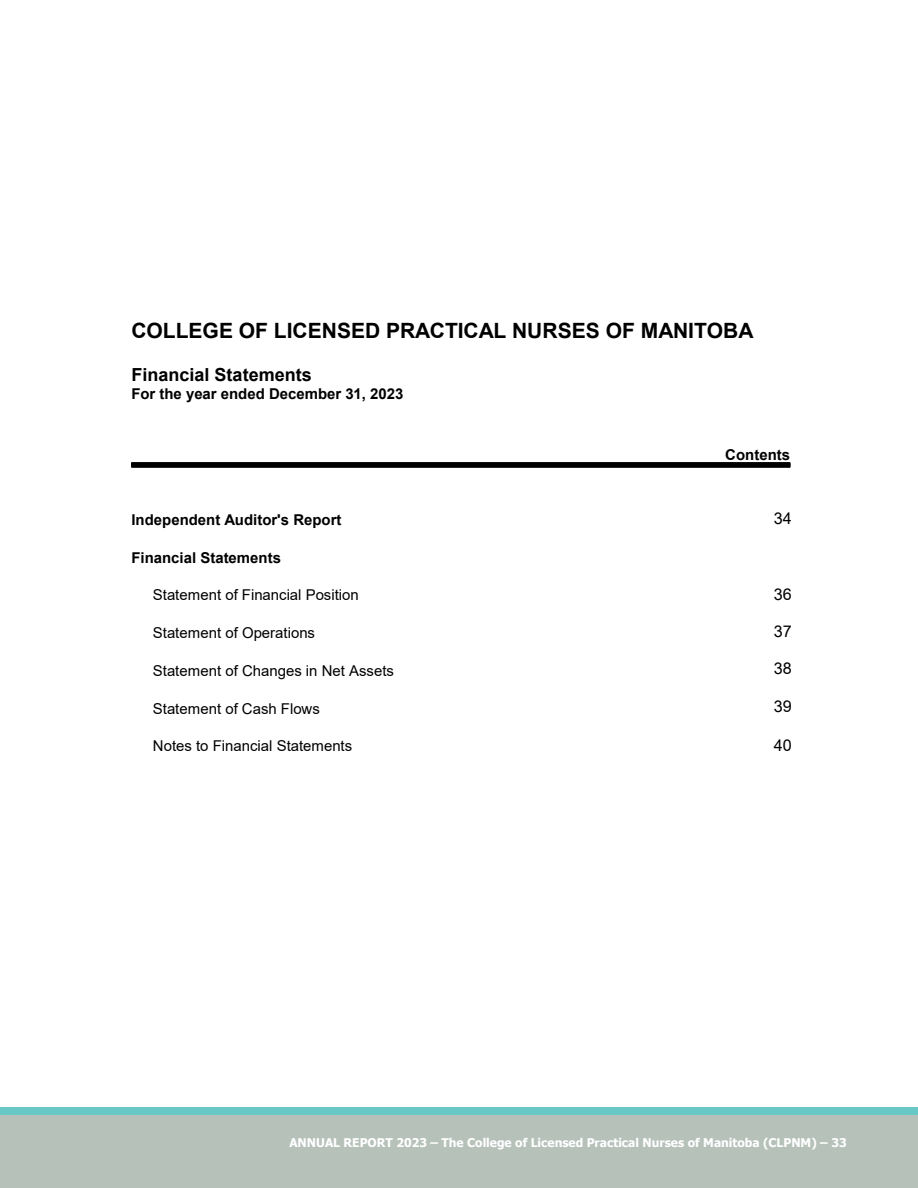
<style>
.page{position:relative;width:918px;height:1188px;background:#fff}
.page>*{position:absolute;margin:0;border:0;box-sizing:border-box;transform-origin:0 0}
.t1{font:700 21px "Arial";color:#000}
.t2{font:700 18px "Arial";color:#000}
.t3{font:16.2px "Arial";color:#000}
.t4{font:15px "Arial";color:#000}
.t5{font:700 15px "Arial";color:#000}
.t6{font:700 12px "Tahoma";color:#fff}
</style>
<div class="page">
<div style="left:0;top:1107px;width:918px;height:81px;background:#68c8c6"></div>
<div style="left:0;top:1115px;width:918px;height:73px;background:#b6c1ba"></div>
<hr style="left:131px;top:463px;width:659px;height:1px;background:#000">
<hr style="left:131px;top:464px;width:659px;height:1px;background:#000">
<hr style="left:131px;top:465px;width:659px;height:1px;background:#000">
<hr style="left:131px;top:466px;width:659px;height:1px;background:#000">
<hr style="left:131px;top:467px;width:659px;height:1px;background:#000">
<h1 class="t1" style="left:131px;top:316px;width:624px">COLLEGE OF LICENSED PRACTICAL NURSES OF MANITOBA</h1>
<p class="t2" style="left:131px;top:362px;width:182px">Financial Statements</p>
<p class="t5" style="left:131px;top:383px;width:273px">For the year ended December 31, 2023</p>
<p class="t5" style="left:725px;top:444px;width:67px">Contents</p>
<p class="t3" style="left:774px;top:509px;width:20px">34</p>
<p class="t5" style="left:131px;top:509px;width:212px">Independent Auditor's Report</p>
<p class="t5" style="left:782px;top:509px;width:10px">2</p>
<p class="t5" style="left:131px;top:547px;width:151px">Financial Statements</p>
<p class="t4" style="left:153px;top:585px;width:207px">Statement of Financial Position</p>
<p class="t5" style="left:782px;top:584px;width:10px">4</p>
<p class="t4" style="left:153px;top:622px;width:164px">Statement of Operations</p>
<p class="t5" style="left:782px;top:622px;width:10px">5</p>
<p class="t4" style="left:153px;top:660px;width:242px">Statement of Changes in Net Assets</p>
<p class="t5" style="left:782px;top:660px;width:10px">6</p>
<p class="t4" style="left:153px;top:698px;width:168px">Statement of Cash Flows</p>
<p class="t5" style="left:782px;top:698px;width:10px">7</p>
<p class="t4" style="left:153px;top:736px;width:201px">Notes to Financial Statements</p>
<p class="t5" style="left:782px;top:735px;width:10px">8</p>
<p class="t3" style="left:774px;top:585px;width:20px">36</p>
<p class="t3" style="left:774px;top:623px;width:20px">37</p>
<p class="t3" style="left:774px;top:660px;width:20px">38</p>
<p class="t3" style="left:774px;top:698px;width:20px">39</p>
<p class="t3" style="left:774px;top:736px;width:20px">40</p>
<p class="t6" style="left:289px;top:1135px;width:559px">ANNUAL REPORT 2023 – The College of Licensed Practical Nurses of Manitoba (CLPNM) – 33</p>
</div>
